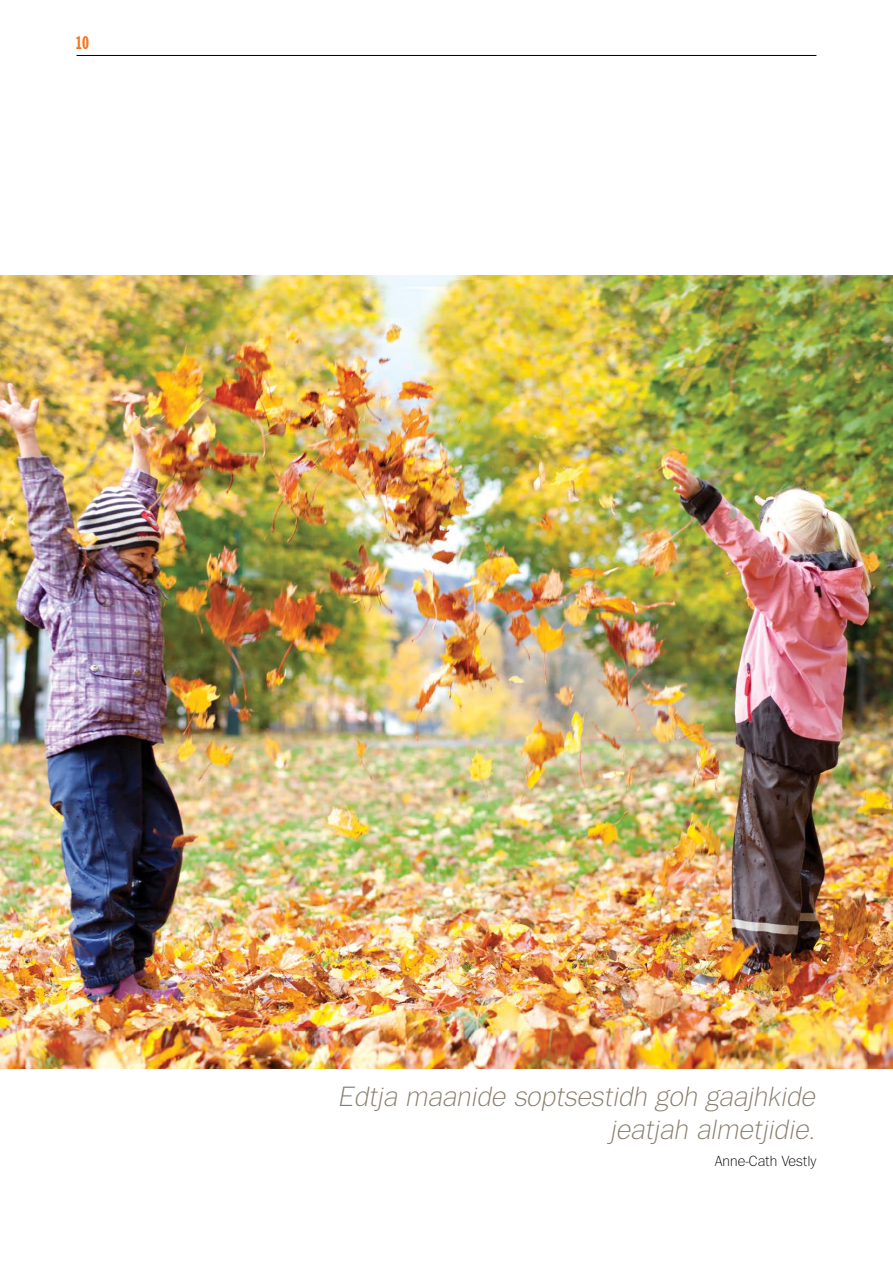
<style>
.page{position:relative;width:893px;height:1263px;background:#fff}
.page>*{position:absolute;margin:0;border:0;box-sizing:border-box;transform-origin:0 0}
.t1{font:italic 300 28.5px/33px "Tee Franklin";color:#887e6e;text-align:right}
.t2{font:18px "Franklin Gothic Extra Cond";color:#f47421}
.t3{font:300 15px "Tee Franklin";color:#000}
</style>
<div class="page">
<hr style="left:77px;top:55px;width:739px;height:1px;background:#000">
<img style="left:0;top:276px;width:893px;height:793px">
<p class="t2" style="left:77px;top:33px;width:14px">10</p>
<p class="t1" style="left:339px;top:1080px;width:479px">Edtja maanide soptsestidh goh gaajhkide jeatjah almetjidie.</p>
<p class="t3" style="left:715px;top:1152px;width:103px">Anne-Cath Vestly</p>
</div>
